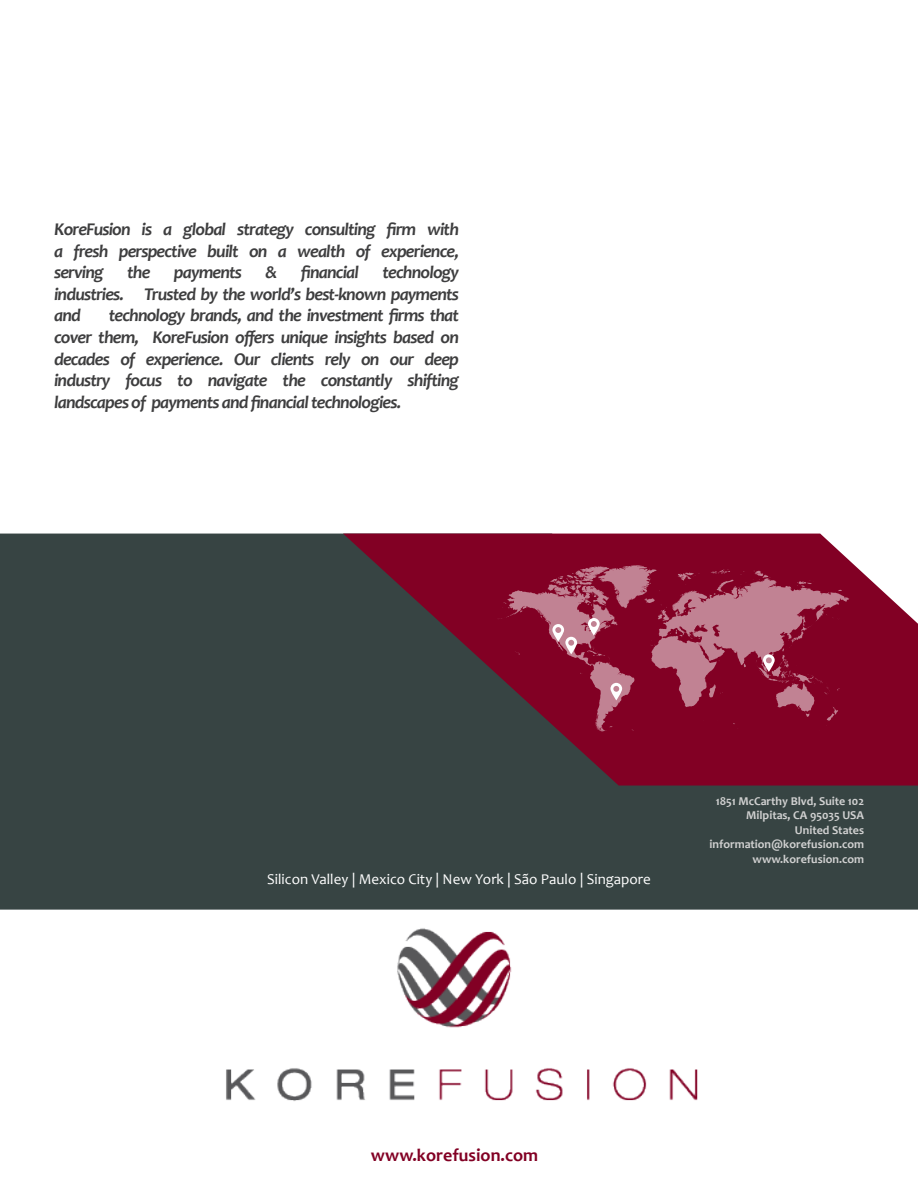
<style>
.page{position:relative;width:918px;height:1188px;background:#fff}
.page>*{position:absolute;margin:0;border:0;box-sizing:border-box;transform-origin:0 0}
.t1{font:italic 700 18px/21.6px "Candara";letter-spacing:-.045em;color:#3e3e3f;text-align:justify}
.t2{font:700 18px "Candara";color:#820024}
.t3{font:15px "Candara";color:#fff}
.t4{font:700 12px/14.4px "Candara";color:#d1d1d1;text-align:right}
</style>
<div class="page">
<div style="left:0;top:534px;width:918px;height:376px;background:#374443"></div>
<svg style="left:343px;top:534px;width:575px;height:252px;background:#6b273b"></svg>
<svg style="left:498px;top:565px;width:351px;height:167px;background:#912745"></svg>
<svg style="left:552px;top:624px;width:25px;height:30px"></svg>
<svg style="left:610px;top:683px;width:12px;height:17px"></svg>
<svg style="left:763px;top:654px;width:12px;height:18px"></svg>
<svg style="left:588px;top:618px;width:12px;height:18px"></svg>
<img style="left:169px;top:882px;width:580px;height:219px">
<p class="t1" style="left:54px;top:218px;width:406px">KoreFusion is a global strategy consulting firm with a fresh perspective built on a wealth of experience, serving</p>
<p class="t1" style="left:127px;top:261px;width:25px">the</p>
<p class="t1" style="left:174px;top:261px;width:70px">payments</p>
<p class="t1" style="left:266px;top:261px;width:13px">&amp;</p>
<p class="t1" style="left:301px;top:261px;width:60px">financial</p>
<p class="t1" style="left:54px;top:261px;width:406px;text-indent:328px">technology industries. Trusted by the world’s best-known payments and</p>
<p class="t1" style="left:54px;top:305px;width:406px;text-indent:55px">technology brands, and the investment firms that cover them, KoreFusion offers unique insights based on decades of experience. Our clients rely on our deep industry focus to navigate the constantly shifting landscapes of payments and financial technologies.</p>
<p class="t3" style="left:267px;top:870px;width:385px">Silicon Valley | Mexico City | New York | São Paulo | Singapore</p>
<p class="t4" style="left:709px;top:794px;width:156px">1851 McCarthy Blvd, Suite 102<br>Milpitas, CA 95035 USA<br>United States information@korefusion.com www.korefusion.com</p>
<p class="t2" style="left:371px;top:1144px;width:169px">www.korefusion.com</p>
</div>
